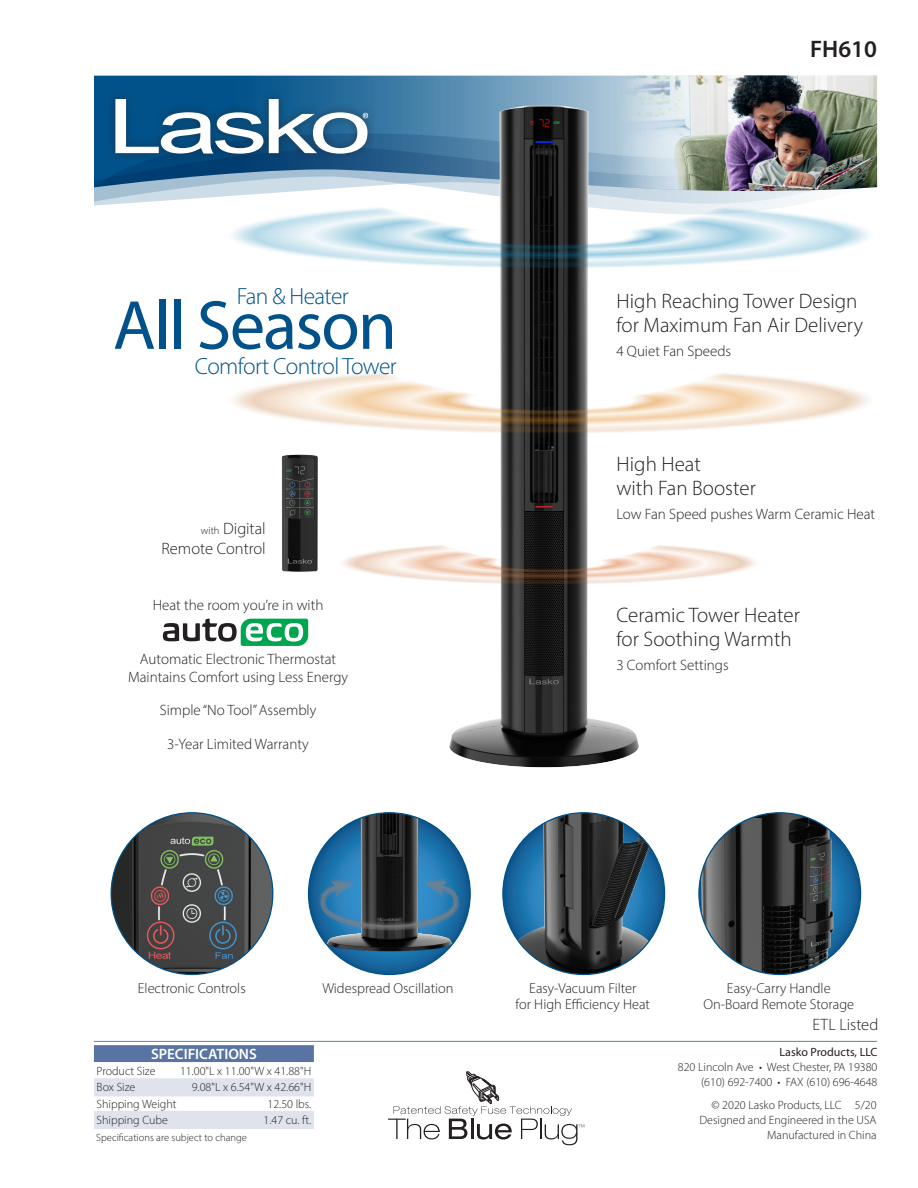
<style>
.page{position:relative;width:918px;height:1188px;background:#fff}
.page>*{position:absolute;margin:0;border:0;box-sizing:border-box;transform-origin:0 0}
.t1{font:70.05px "Myriad Pro";letter-spacing:-.025em;color:#01528a}
.t2{font:600 24px "Myriad Pro";color:#231f20}
.t3{font:300 23.55px "Myriad Pro";letter-spacing:-.025em;color:#01528a}
.t4{font:300 21px/24px "Myriad Pro";color:#231f20}
.t5{font:300 16.5px/19.8px "Myriad Pro";color:#231f20;text-align:right}
.t6{font:300 15px/18px "Myriad Pro";color:#231f20;text-align:center}
.t7{font:600 15px "Myriad Pro";color:#fff}
.t8{font:300 14.4px/16.6px "Myriad Pro";color:#231f20;text-align:center}
.t9{font:300 12px "Myriad Pro";color:#231f20}
.t10{font:12px "Myriad Pro";color:#231f20}
.t11{font:300 10.5px "Myriad Pro";color:#231f20}
.s1{font-size:10.5px}
</style>
<div class="page">
<svg style="left:94px;top:76px;width:482px;height:39px;background:#2d709e"></svg>
<svg style="left:94px;top:115px;width:353px;height:11px"></svg>
<svg style="left:94px;top:126px;width:708px;height:80px"></svg>
<div style="left:106px;top:89px;width:271px;height:74px;background:#231f20;opacity:.5"></div>
<svg style="left:115px;top:99px;width:148px;height:55px"></svg>
<svg style="left:269px;top:99px;width:99px;height:55px"></svg>
<img style="left:576px;top:75px;width:301px;height:118px">
<img style="left:447px;top:84px;width:195px;height:684px">
<svg style="left:232px;top:206px;width:638px;height:63px"></svg>
<svg style="left:233px;top:371px;width:636px;height:63px"></svg>
<svg style="left:342px;top:544px;width:414px;height:41px"></svg>
<svg style="left:309px;top:813px;width:161px;height:161px;background:#146199"></svg>
<img style="left:325px;top:813px;width:128px;height:140px">
<img style="left:503px;top:813px;width:162px;height:161px;border-radius:81px">
<img style="left:699px;top:813px;width:162px;height:161px;border-radius:81px">
<img style="left:111px;top:813px;width:162px;height:161px;border-radius:81px">
<div style="left:94px;top:1045px;width:220px;height:17px;background:#5974a2"></div>
<div style="left:94px;top:1078px;width:220px;height:18px;background:#dfe3ed"></div>
<div style="left:94px;top:1111px;width:220px;height:18px;background:#dfe3ed"></div>
<hr style="left:94px;top:1041px;width:783px;height:1px;background:#01528a">
<svg style="left:388px;top:1071px;width:196px;height:74px"></svg>
<div style="left:318px;top:878px;width:141px;height:50px;background:#fff;opacity:.75"></div>
<div style="left:320px;top:879px;width:142px;height:55px;background:#231f20;opacity:.75"></div>
<svg style="left:163px;top:619px;width:145px;height:27px"></svg>
<img style="left:281px;top:454px;width:37px;height:118px">
<p class="t3" style="left:237px;top:282px;width:114px">Fan &amp; Heater</p>
<p class="t1" style="left:113px;top:287px;width:285px">All Season</p>
<p class="t3" style="left:195px;top:352px;width:204px">Comfort Control Tower</p>
<p class="t5" style="left:161px;top:518px;width:106px"><span class="s1">with</span> Digital<br>Remote Control</p>
<p class="t6" style="left:153px;top:595px;width:172px">Heat the room you’re in with</p>
<p class="t6" style="left:128px;top:650px;width:222px">Automatic Electronic Thermostat<br>Maintains Comfort using Less Energy</p>
<p class="t6" style="left:160px;top:701px;width:158px">Simple “No Tool” Assembly</p>
<p class="t6" style="left:167px;top:735px;width:143px">3-Year Limited Warranty</p>
<p class="t2" style="left:810px;top:34px;width:68px">FH610</p>
<p class="t4" style="left:616px;top:289px;width:248px">High Reaching Tower Design for Maximum Fan Air Delivery</p>
<p class="t6" style="left:616px;top:342px;width:116px">4 Quiet Fan Speeds</p>
<p class="t4" style="left:616px;top:452px;width:141px">High Heat<br>with Fan Booster</p>
<p class="t6" style="left:616px;top:505px;width:260px">Low Fan Speed pushes Warm Ceramic Heat</p>
<p class="t4" style="left:616px;top:603px;width:185px">Ceramic Tower Heater for Soothing Warmth</p>
<p class="t6" style="left:616px;top:656px;width:114px">3 Comfort Settings</p>
<p class="t8" style="left:138px;top:979px;width:109px">Electronic Controls</p>
<p class="t8" style="left:322px;top:979px;width:133px">Widespread Oscillation</p>
<p class="t8" style="left:516px;top:979px;width:136px">Easy-Vacuum Filter<br>for High Efficiency Heat</p>
<p class="t8" style="left:704px;top:979px;width:152px">Easy-Carry Handle<br>On-Board Remote Storage</p>
<p class="t7" style="left:151px;top:1044px;width:107px">SPECIFICATIONS</p>
<p class="t9" style="left:97px;top:1064px;width:60px">Product Size</p>
<p class="t9" style="left:180px;top:1064px;width:133px">11.00"L x 11.00"W x 41.88"H</p>
<p class="t9" style="left:97px;top:1080px;width:40px">Box Size</p>
<p class="t9" style="left:192px;top:1080px;width:121px">9.08"L x 6.54"W x 42.66"H</p>
<p class="t9" style="left:97px;top:1096px;width:81px">Shipping Weight</p>
<p class="t9" style="left:268px;top:1096px;width:45px">12.50 lbs.</p>
<p class="t9" style="left:97px;top:1113px;width:73px">Shipping Cube</p>
<p class="t9" style="left:264px;top:1113px;width:49px">1.47 cu. ft.</p>
<p class="t11" style="left:96px;top:1131px;width:152px">Specifications are subject to change</p>
<p class="t5" style="left:813px;top:1015px;width:67px">ETL Listed</p>
<p class="t10" style="left:780px;top:1046px;width:99px">Lasko Products, LLC</p>
<p class="t9" style="left:678px;top:1060px;width:201px">820 Lincoln Ave • West Chester, PA 19380</p>
<p class="t9" style="left:701px;top:1075px;width:178px">(610) 692-7400 • FAX (610) 696-4648</p>
<p class="t9" style="left:712px;top:1097px;width:167px">© 2020 Lasko Products, LLC 5/20</p>
<p class="t9" style="left:699px;top:1112px;width:179px">Designed and Engineered in the USA</p>
<p class="t9" style="left:767px;top:1127px;width:111px">Manufactured in China</p>
</div>
